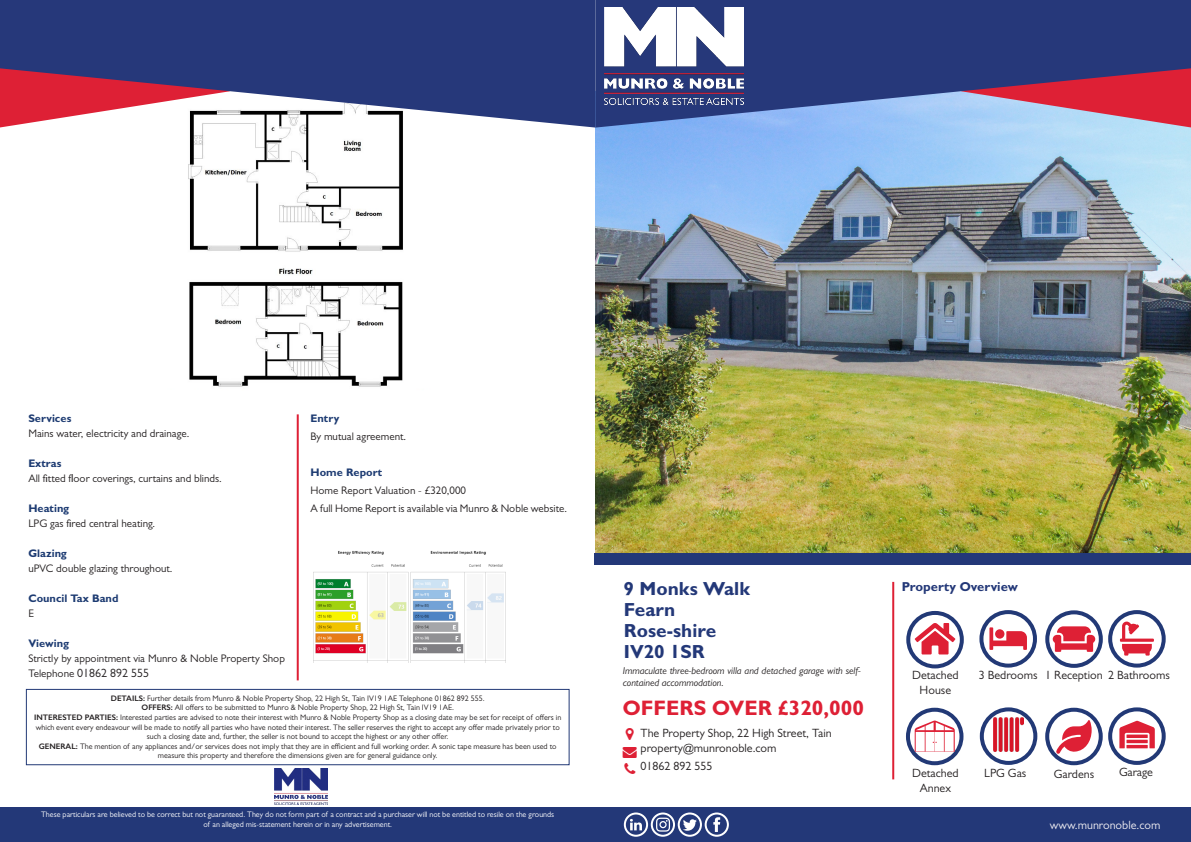
<style>
.page{position:relative;width:1191px;height:842px;background:#fff}
.page>*{position:absolute;margin:0;border:0;box-sizing:border-box;transform-origin:0 0}
.t1{font:700 21px "Gill Sans";color:#de2035}
.t2{font:700 19px "Gill Sans";color:#233878}
.t3{font:700 13px "Gill Sans";color:#233878}
.t4{font:12px "Gill Sans";color:#231f20}
.t5{font:12px "Gill Sans";color:#eeecf1}
.t6{font:11px "Gill Sans";color:#231f20}
.t7{font:700 11px "Gill Sans";color:#1d3b72}
.t8{font:italic 10px/12px "Gill Sans";color:#231f20}
.t9{font:8px/9.6px "Gill Sans";color:#231f20;text-align:center}
.t10{font:8px/9.6px "Gill Sans";color:#fff;text-align:center}
.s1{font-size:11px}
.s2{font-weight:600}
</style>
<div class="page">
<img style="left:188px;top:128px;width:215px;height:259px">
<img style="left:595px;top:128px;width:596px;height:425px">
<svg style="left:595px;top:0;width:596px;height:128px;background:#504f88"></svg>
<div style="left:595px;top:808px;width:596px;height:34px;background:#233878"></div>
<hr style="left:892px;top:582px;width:2px;height:197px;background:#de2035">
<div style="left:594px;top:553px;width:597px;height:12px;background:#233878"></div>
<svg style="left:656px;top:818px;width:14px;height:14px"></svg>
<div style="left:651px;top:812px;width:24px;height:25px;border:2px solid #fff;border-radius:50%"></div>
<div style="left:624px;top:812px;width:24px;height:25px;border:2px solid #fff;border-radius:50%"></div>
<svg style="left:683px;top:819px;width:14px;height:12px"></svg>
<svg style="left:713px;top:817px;width:7px;height:15px"></svg>
<svg style="left:630px;top:819px;width:12px;height:11px"></svg>
<div style="left:677px;top:812px;width:25px;height:25px;border:2px solid #fff;border-radius:50%"></div>
<div style="left:704px;top:812px;width:25px;height:25px;border:2px solid #fff;border-radius:50%"></div>
<img style="left:313px;top:551px;width:193px;height:111px">
<div style="left:26px;top:689px;width:543px;height:76px;border:1px solid #223976"></div>
<div style="left:0;top:808px;width:595px;height:34px;background:#233878"></div>
<hr style="left:297px;top:414px;width:2px;height:266px;background:#de2036">
<img style="left:604px;top:8px;width:139px;height:96px">
<img style="left:275px;top:768px;width:52px;height:37px">
<div style="left:906px;top:611px;width:57px;height:57px;border:4px solid #223976;border-radius:50%"></div>
<svg style="left:914px;top:623px;width:41px;height:31px"></svg>
<svg style="left:1120px;top:622px;width:34px;height:34px"></svg>
<svg style="left:989px;top:627px;width:38px;height:23px"></svg>
<svg style="left:1052px;top:626px;width:43px;height:26px"></svg>
<svg style="left:1056px;top:720px;width:35px;height:34px"></svg>
<img style="left:993px;top:717px;width:31px;height:34px">
<div style="left:979px;top:610px;width:58px;height:58px;border:4px solid #223976;border-radius:50%"></div>
<div style="left:1045px;top:610px;width:57px;height:58px;border:4px solid #223976;border-radius:50%"></div>
<div style="left:1108px;top:610px;width:57px;height:58px;border:4px solid #223976;border-radius:50%"></div>
<div style="left:906px;top:708px;width:57px;height:57px;border:4px solid #223976;border-radius:50%"></div>
<div style="left:979px;top:707px;width:58px;height:58px;border:4px solid #223976;border-radius:50%"></div>
<svg style="left:1119px;top:721px;width:35px;height:27px"></svg>
<svg style="left:914px;top:720px;width:40px;height:32px"></svg>
<div style="left:1108px;top:707px;width:57px;height:58px;border:4px solid #223976;border-radius:50%"></div>
<div style="left:1045px;top:708px;width:57px;height:57px;border:4px solid #223976;border-radius:50%"></div>
<svg style="left:0;top:0;width:595px;height:128px;background:#534f84"></svg>
<p class="t7" style="left:28px;top:411px;width:44px">Services</p>
<p class="t6" style="left:28px;top:427px;width:162px">Mains water, electricity and drainage.</p>
<p class="t7" style="left:28px;top:456px;width:35px">Extras</p>
<p class="t6" style="left:28px;top:472px;width:195px">All fitted floor coverings, curtains and blinds.</p>
<p class="t7" style="left:28px;top:501px;width:42px">Heating</p>
<p class="t6" style="left:28px;top:517px;width:128px">LPG gas fired central heating.</p>
<p class="t7" style="left:28px;top:546px;width:40px">Glazing</p>
<p class="t6" style="left:28px;top:562px;width:146px">uPVC double glazing throughout.</p>
<p class="t7" style="left:28px;top:591px;width:92px">Council Tax Band</p>
<p class="t6" style="left:28px;top:607px;width:7px">E</p>
<p class="t7" style="left:28px;top:636px;width:42px">Viewing</p>
<p class="t6" style="left:28px;top:652px;width:258px">Strictly by appointment via Munro &amp; Noble Property Shop</p>
<p class="t4" style="left:28px;top:666px;width:122px"><span class="s1">Telephone</span> 01862 892 555</p>
<p class="t7" style="left:310px;top:411px;width:30px">Entry</p>
<p class="t6" style="left:310px;top:430px;width:97px">By mutual agreement.</p>
<p class="t7" style="left:310px;top:465px;width:73px">Home Report</p>
<p class="t6" style="left:310px;top:484px;width:157px">Home Report Valuation - £320,000</p>
<p class="t6" style="left:310px;top:502px;width:258px">A full Home Report is available via Munro &amp; Noble website.</p>
<p class="t9" style="left:111px;top:693px;width:375px"><span class="s2">DETAILS:</span> Further details from Munro &amp; Noble Property Shop, 22 High St, Tain IV19 1AE Telephone 01862 892 555.</p>
<p class="t9" style="left:141px;top:703px;width:314px"><span class="s2">OFFERS:</span> All offers to be submitted to Munro &amp; Noble Property Shop, 22 High St, Tain IV19 1AE.</p>
<p class="t9" style="left:34px;top:712px;width:529px"><span class="s2">INTERESTED PARTIES:</span> Interested parties are advised to note their interest with Munro &amp; Noble Property Shop as a closing date may be set for receipt of offers in which event every endeavour will be made to notify all parties who have noted their interest. The seller reserves the right to accept any offer made privately prior to such a closing date and, further, the seller is not bound to accept the highest or any other offer.</p>
<p class="t9" style="left:39px;top:741px;width:519px"><span class="s2">GENERAL:</span> The mention of any appliances and/or services does not imply that they are in efficient and full working order. A sonic tape measure has been used to measure this property and therefore the dimensions given are for general guidance only.</p>
<p class="t10" style="left:41px;top:810px;width:514px">These particulars are believed to be correct but not guaranteed. They do not form part of a contract and a purchaser will not be entitled to resile on the grounds of an alleged mis-statement herein or in any advertisement.</p>
<p class="t2" style="left:624px;top:577px;width:128px">9 Monks Walk</p>
<p class="t2" style="left:624px;top:598px;width:53px">Fearn</p>
<p class="t2" style="left:624px;top:619px;width:94px">Rose-shire</p>
<p class="t2" style="left:624px;top:640px;width:82px">IV20 1SR</p>
<p class="t8" style="left:623px;top:665px;width:239px">Immaculate three-bedroom villa and detached garage with self&shy;contained accommodation.</p>
<p class="t1" style="left:623px;top:694px;width:243px">OFFERS OVER £320,000</p>
<p class="t4" style="left:640px;top:726px;width:193px">The Property Shop, 22 High Street, Tain</p>
<p class="t4" style="left:640px;top:741px;width:137px">property@munronoble.com</p>
<p class="t4" style="left:640px;top:759px;width:73px">01862 892 555</p>
<p class="t3" style="left:902px;top:578px;width:118px">Property Overview</p>
<p class="t4" style="left:912px;top:668px;width:48px">Detached</p>
<p class="t4" style="left:978px;top:668px;width:60px">3 Bedrooms</p>
<p class="t4" style="left:1045px;top:668px;width:59px">1 Reception</p>
<p class="t4" style="left:1108px;top:668px;width:63px">2 Bathrooms</p>
<p class="t4" style="left:919px;top:683px;width:33px">House</p>
<p class="t4" style="left:912px;top:766px;width:48px">Detached</p>
<p class="t4" style="left:984px;top:766px;width:44px">LPG Gas</p>
<p class="t4" style="left:1053px;top:767px;width:42px">Gardens</p>
<p class="t4" style="left:1119px;top:764px;width:35px">Garage</p>
<p class="t4" style="left:919px;top:781px;width:33px">Annex</p>
<p class="t5" style="left:1049px;top:818px;width:112px">www.munronoble.com</p>
</div>
